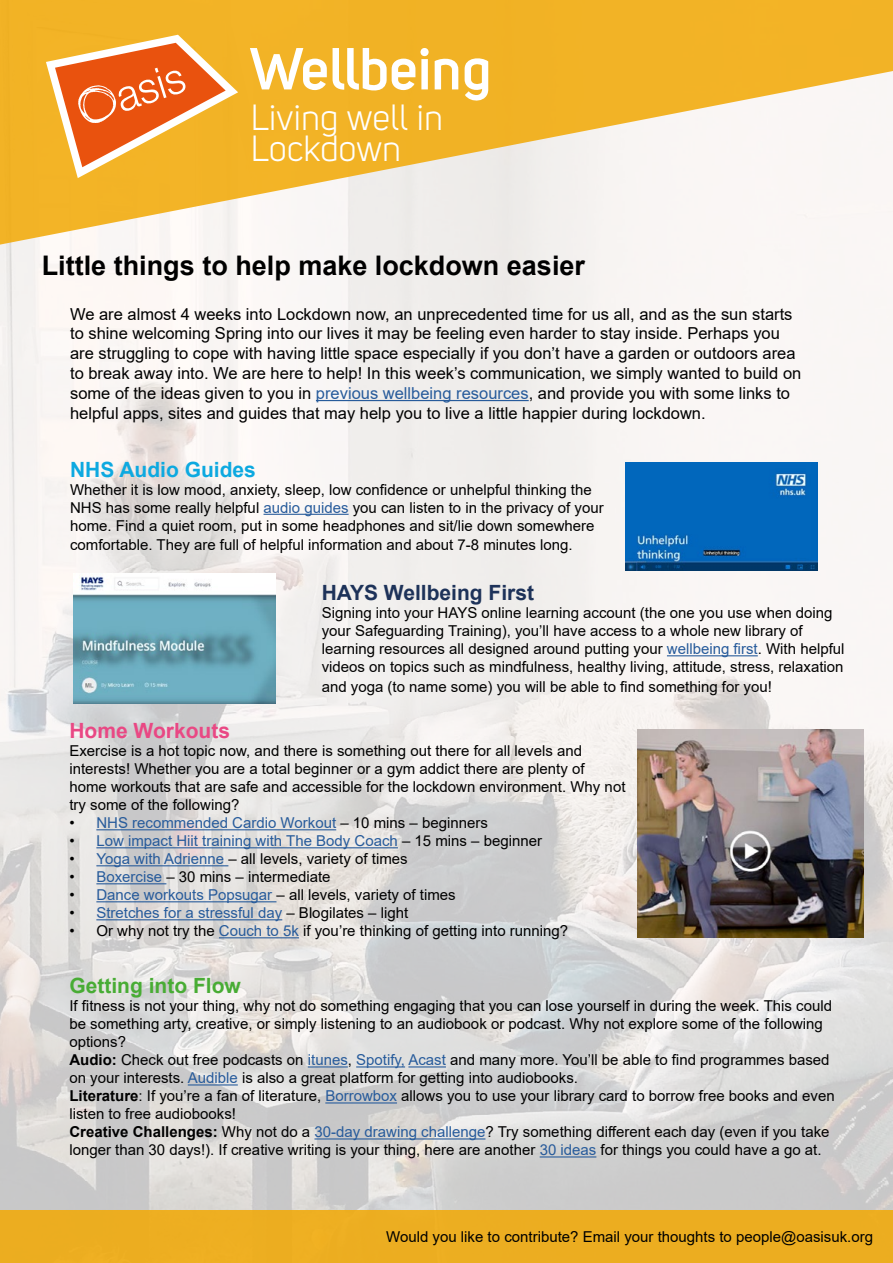
<style>
.page{position:relative;width:893px;height:1263px;background:#fff}
.page>*{position:absolute;margin:0;border:0;box-sizing:border-box;transform-origin:0 0}
.t1{font:700 58.5px "Uni Sans Semi";color:#fff}
.t2{font:36px/31.5px "Uni Sans Book";color:#fff}
.t3{font:700 27px "Arial";color:#000}
.t4{font:700 21px "Arial";color:#1d3259}
.t5{font:700 21px "Arial";color:#48ac34}
.t6{font:700 21px "Arial";color:#0da9e0}
.t7{font:700 21px "Arial";color:#e94884}
.t8{font:16.5px/19.8px "Arial";color:#000}
.t9{font:15px/18px "Arial";color:#000}
.t10{font:15px "Arial";color:#275b9b}
.s1{color:#275b9b}
.s2{color:#000}
.s3{font-weight:700}
</style>
<div class="page">
<img style="left:0;top:255px;width:893px;height:955px">
<svg style="left:0;top:0;width:893px;height:255px;fill:#f2b326"></svg>
<div style="left:0;top:1210px;width:893px;height:53px;background:#ecad20"></div>
<svg style="left:46px;top:35px;width:192px;height:143px;background:#f0983f"></svg>
<img style="left:626px;top:462px;width:191px;height:108px">
<img style="left:74px;top:573px;width:201px;height:131px">
<img style="left:637px;top:729px;width:227px;height:209px">
<hr style="left:316px;top:400px;width:213px;height:1px;background:#275b9b">
<hr style="left:264px;top:514px;width:85px;height:1px;background:#275b9b">
<hr style="left:667px;top:655px;width:91px;height:1px;background:#275b9b">
<hr style="left:96px;top:829px;width:240px;height:1px;background:#275b9b">
<hr style="left:96px;top:847px;width:302px;height:1px;background:#275b9b">
<hr style="left:96px;top:865px;width:132px;height:1px;background:#275b9b">
<hr style="left:96px;top:883px;width:70px;height:1px;background:#275b9b">
<hr style="left:96px;top:901px;width:180px;height:1px;background:#275b9b">
<hr style="left:96px;top:919px;width:186px;height:1px;background:#275b9b">
<hr style="left:219px;top:937px;width:80px;height:1px;background:#275b9b">
<hr style="left:308px;top:1066px;width:40px;height:1px;background:#275b9b">
<hr style="left:356px;top:1066px;width:49px;height:1px;background:#275b9b">
<hr style="left:408px;top:1066px;width:38px;height:1px;background:#275b9b">
<hr style="left:188px;top:1084px;width:50px;height:1px;background:#275b9b">
<hr style="left:325px;top:1102px;width:72px;height:1px;background:#275b9b">
<hr style="left:314px;top:1138px;width:171px;height:1px;background:#275b9b">
<hr style="left:540px;top:1156px;width:56px;height:1px;background:#275b9b">
<h1 class="t1" style="left:251px;top:34px;width:243px">Wellbeing</h1>
<h2 class="t2" style="left:251px;top:101px;width:194px">Living well in<br>Lockdown</h2>
<h3 class="t3" style="left:42px;top:246px;width:545px">Little things to help make lockdown easier</h3>
<p class="t8" style="left:70px;top:304px;width:733px">We are almost 4 weeks into Lockdown now, an unprecedented time for us all, and as the sun starts to shine welcoming Spring into our lives it may be feeling even harder to stay inside. Perhaps you are struggling to cope with having little space especially if you don’t have a garden or outdoors area to break away into. We are here to help! In this week’s communication, we simply wanted to build on some of the ideas given to you in <span class="s1">previous wellbeing resources</span>, and provide you with some links to helpful apps, sites and guides that may help you to live a little happier during lockdown.</p>
<h3 class="t6" style="left:70px;top:454px;width:187px">NHS Audio Guides</h3>
<p class="t9" style="left:70px;top:480px;width:535px">Whether it is low mood, anxiety, sleep, low confidence or unhelpful thinking the<br>NHS has some really helpful <span class="s1">audio guides</span> you can listen to in the privacy of your home. Find a quiet room, put in some headphones and sit/lie down somewhere</p>
<p class="t9" style="left:70px;top:536px;width:504px">comfortable. They are full of helpful information and about 7-8 minutes long.</p>
<h3 class="t4" style="left:322px;top:578px;width:214px">HAYS Wellbeing First</h3>
<p class="t9" style="left:322px;top:604px;width:524px">Signing into your HAYS online learning account (the one you use when doing your Safeguarding Training), you’ll have access to a whole new library of learning resources all designed around putting your <span class="s1">wellbeing first</span>. With helpful videos on topics such as mindfulness, healthy living, attitude, stress, relaxation</p>
<p class="t9" style="left:322px;top:678px;width:452px">and yoga (to name some) you will be able to find something for you!</p>
<h3 class="t7" style="left:69px;top:716px;width:162px">Home Workouts</h3>
<p class="t9" style="left:69px;top:742px;width:558px">Exercise is a hot topic now, and there is something out there for all levels and interests! Whether you are a total beginner or a gym addict there are plenty of home workouts that are safe and accessible for the lockdown environment. Why not try some of the following?</p>
<p class="t10" style="left:69px;top:813px;width:420px"><span class="s2">•</span> NHS recommended Cardio Workout <span class="s2">– 10 mins – beginners</span></p>
<p class="t10" style="left:69px;top:831px;width:474px"><span class="s2">•</span> Low impact Hiit training with The Body Coach <span class="s2">– 15 mins – beginner</span></p>
<p class="t9" style="left:69px;top:850px;width:340px">• <span class="s1">Yoga with Adrienne</span> – all levels, variety of times</p>
<p class="t9" style="left:69px;top:868px;width:263px">• <span class="s1">Boxercise</span> – 30 mins – intermediate</p>
<p class="t9" style="left:69px;top:886px;width:388px">• <span class="s1">Dance workouts Popsugar</span> – all levels, variety of times</p>
<p class="t10" style="left:69px;top:903px;width:340px"><span class="s2">•</span> Stretches for a stressful day <span class="s2">– Blogilates – light</span></p>
<p class="t9" style="left:69px;top:922px;width:500px">• Or why not try the <span class="s1">Couch to 5k</span> if you’re thinking of getting into running?</p>
<h3 class="t5" style="left:69px;top:971px;width:173px">Getting into Flow</h3>
<p class="t9" style="left:69px;top:997px;width:767px">If fitness is not your thing, why not do something engaging that you can lose yourself in during the week. This could be something arty, creative, or simply listening to an audiobook or podcast. Why not explore some of the following options?<br><span class="s3">Audio:</span> Check out free podcasts on <span class="s1">itunes</span>, <span class="s1">Spotify, Acast</span> and many more. You’ll be able to find programmes based on your interests. <span class="s1">Audible</span> is also a great platform for getting into audiobooks.<br><span class="s3">Literature</span>: If you’re a fan of literature, <span class="s1">Borrowbox</span> allows you to use your library card to borrow free books and even listen to free audiobooks!<br><span class="s3">Creative Challenges:</span> Why not do a <span class="s1">30-day drawing challenge</span>? Try something different each day (even if you take longer than 30 days!). If creative writing is your thing, here are another <span class="s1">30 ideas</span> for things you could have a go at.</p>
<p class="t9" style="left:386px;top:1228px;width:488px">Would you like to contribute? Email your thoughts to people@oasisuk.org</p>
</div>
